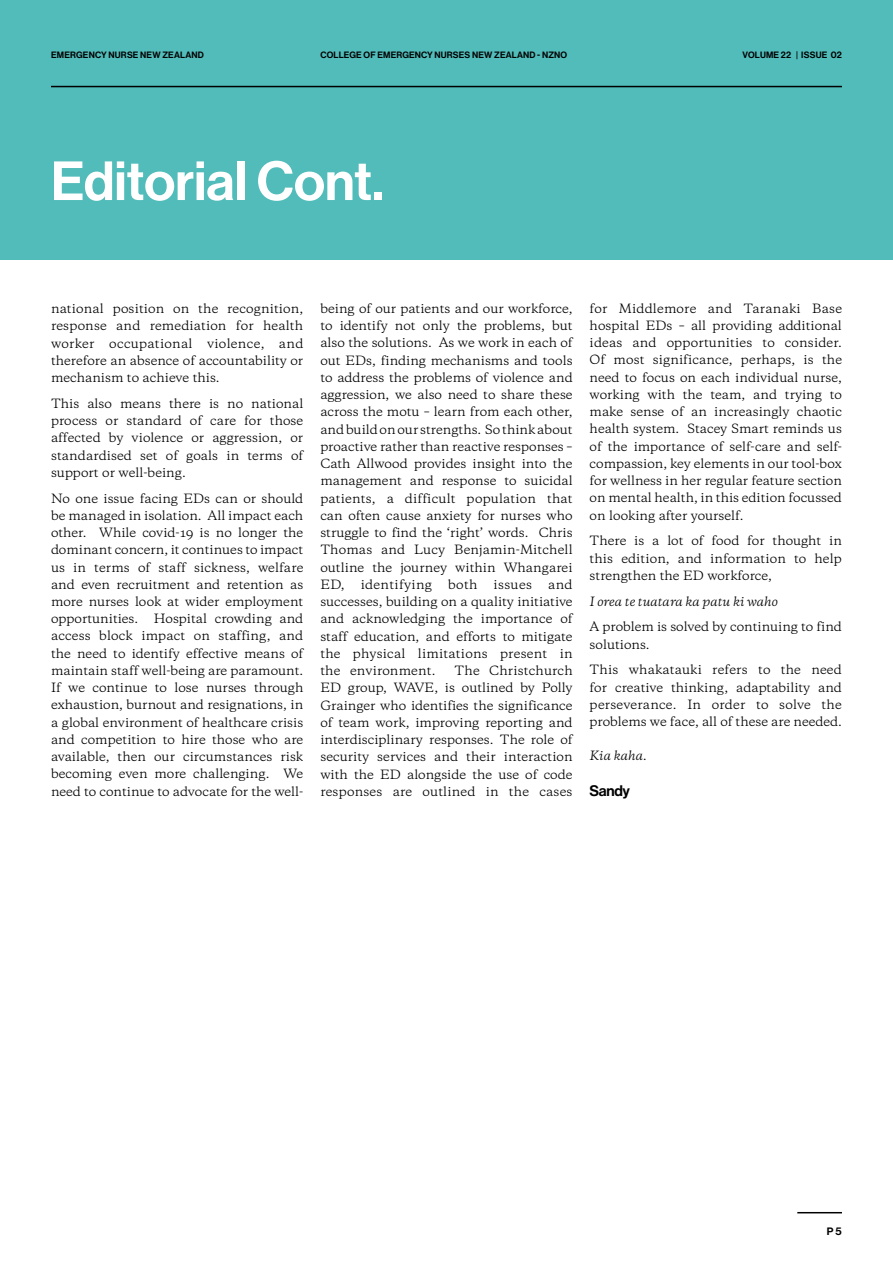
<style>
.page{position:relative;width:893px;height:1263px;background:#fff}
.page>*{position:absolute;margin:0;border:0;box-sizing:border-box;transform-origin:0 0}
.t1{font:54px "N Haas Grotesk DS Pro 65 Md";color:#fff}
.t2{font:15px "N Haas Grotesk DS Pro 65 Md";letter-spacing:-.02em;color:#000}
.t3{font:12px/17.2px "Galaxie Copernicus";color:#000;text-align:justify}
.t4{font:italic 12px "Galaxie Copernicus";color:#000}
.t5{font:12px "Galaxie Copernicus";letter-spacing:.03em;color:#000}
.t6{font:10.5px "N Haas Grotesk DS Pro 65 Md";color:#000}
.t7{font:9px "N Haas Grotesk DS Pro 65 Md";letter-spacing:.015em;color:#000}
</style>
<div class="page">
<div style="left:0;top:0;width:893px;height:259px;background:#51bcba"></div>
<hr style="left:51px;top:86px;width:791px;height:1px;background:#000">
<hr style="left:797px;top:1212px;width:45px;height:1px;background:#000">
<p class="t7" style="left:51px;top:50px;width:154px">EMERGENCY NURSE NEW ZEALAND</p>
<p class="t7" style="left:320px;top:50px;width:248px">COLLEGE OF EMERGENCY NURSES NEW ZEALAND - NZNO</p>
<p class="t7" style="left:743px;top:50px;width:101px">VOLUME 22 | ISSUE 02</p>
<h1 class="t1" style="left:51px;top:150px;width:335px">Editorial Cont.</h1>
<p class="t3" style="left:51px;top:300px;width:254px">national position on the recognition, response and remediation for health worker occupational violence, and therefore an absence of accountability or mechanism to achieve this.</p>
<p class="t3" style="left:51px;top:395px;width:254px">This also means there is no national process or standard of care for those affected by violence or aggression, or standardised set of goals in terms of support or well-being.</p>
<p class="t3" style="left:51px;top:489px;width:254px">No one issue facing EDs can or should be managed in isolation. All impact each other. While covid-19 is no longer the dominant concern, it continues to impact us in terms of staff sickness, welfare and even recruitment and retention as more nurses look at wider employment opportunities.</p>
<p class="t3" style="left:51px;top:610px;width:254px;text-indent:103px">Hospital crowding and access block impact on staffing, and the need to identify effective means of maintain staff well-being are paramount.<br>If we continue to lose nurses through exhaustion, burnout and resignations, in a global environment of healthcare crisis and competition to hire those who are available, then our circumstances risk becoming even more challenging. We need to continue to advocate for the well-</p>
<p class="t3" style="left:320px;top:300px;width:254px">being of our patients and our workforce, to identify not only the problems, but also the solutions. As we work in each of out EDs, finding mechanisms and tools to address the problems of violence and aggression, we also need to share these across the motu – learn from each other, and build on our strengths. So think about proactive rather than reactive responses – Cath Allwood provides insight into the management and response to suicidal patients, a difficult population that can often cause anxiety for nurses who struggle to find the ‘right’ words. Chris Thomas and Lucy Benjamin-Mitchell outline the journey within Whangarei ED,</p>
<p class="t3" style="left:320px;top:576px;width:254px;text-indent:228px">and successes, building on a quality initiative and acknowledging the importance of staff education, and efforts to mitigate the physical limitations present in the environment.</p>
<p class="t5" style="left:361px;top:576px;width:73px">identifying</p>
<p class="t3" style="left:448px;top:576px;width:31px">both</p>
<p class="t3" style="left:494px;top:576px;width:40px">issues</p>
<p class="t3" style="left:320px;top:662px;width:254px;text-indent:134px">The Christchurch ED group, WAVE, is outlined by Polly Grainger who identifies the significance of team work, improving reporting and interdisciplinary responses. The role of security services and their interaction with the ED alongside the use of code responses are outlined in the cases</p>
<p class="t3" style="left:590px;top:300px;width:254px">for Middlemore and Taranaki Base hospital EDs – all providing additional ideas and opportunities to consider.<br>Of most significance, perhaps, is the need to focus on each individual nurse, working with the team, and trying to make sense of an increasingly chaotic health system. Stacey Smart reminds us of the importance of self-care and self&shy;compassion, key elements in our tool-box for wellness in her regular feature section on mental health, in this edition focussed on looking after yourself.</p>
<p class="t3" style="left:590px;top:532px;width:254px">There is a lot of food for thought in this edition, and information to help strengthen the ED workforce,</p>
<p class="t4" style="left:590px;top:593px;width:190px">I orea te tuatara ka patu ki waho</p>
<p class="t3" style="left:590px;top:618px;width:254px">A problem is solved by continuing to find solutions.</p>
<p class="t3" style="left:590px;top:661px;width:254px">This whakatauki refers to the need for creative thinking, adaptability and perseverance. In order to solve the problems we face, all of these are needed.</p>
<p class="t4" style="left:590px;top:748px;width:59px">Kia kaha.</p>
<p class="t2" style="left:590px;top:782px;width:42px">Sandy</p>
<p class="t6" style="left:827px;top:1225px;width:16px">P 5</p>
</div>
